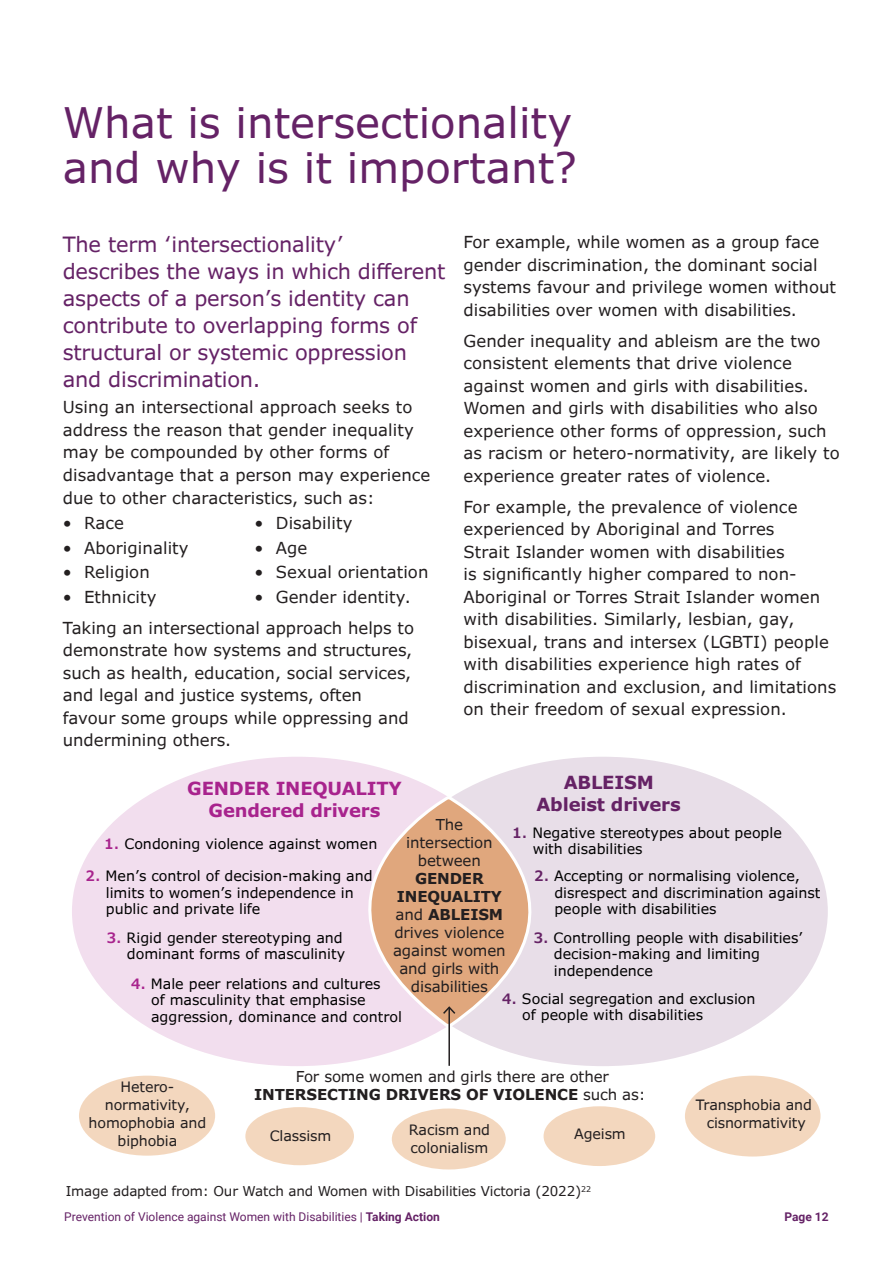
<style>
.page{position:relative;width:893px;height:1263px;background:#fff}
.page>*{position:absolute;margin:0;border:0;box-sizing:border-box;transform-origin:0 0}
.Heading_1{font:42px/45px "Verdana Pro";color:#652266}
.Introduction{font:21px/27px "Verdana Pro";letter-spacing:-.01em;color:#652266}
.t1{font:700 18px/22.5px "Verdana Pro";letter-spacing:-.01em;color:#a8238d;text-align:center}
.t2{font:700 18px/22.5px "Verdana Pro";letter-spacing:-.01em;color:#652265;text-align:center}
.Body_copy{font:16.5px/22.5px "Verdana Pro";letter-spacing:.005em;color:#231f20}
.t3{font:15px/18px "Verdana Pro";letter-spacing:-.01em;color:#231f20;text-align:center}
.t4{font:14.25px/16.5px "Verdana Pro";color:#000}
.t5{font:14.25px/18px "Verdana Pro";letter-spacing:-.01em;color:#231f20;text-align:center}
.Notes{font:13.5px "Verdana Pro";letter-spacing:-.01em;color:#231f20}
.t6{font:12px "Roboto";color:#652266}
.t7{font:700 12px "Roboto";color:#652266}
.s1{font-weight:700}
.s2{font-weight:600;color:#652265}
.s3{font-weight:600;color:#a8238d}
</style>
<div class="page">
<div style="left:72px;top:757px;width:450px;height:309px;background:#f2deee;border-radius:50%"></div>
<div style="left:378px;top:757px;width:450px;height:309px;background:#e8dee8;border-radius:50%"></div>
<svg style="left:368px;top:798px;width:164px;height:232px"></svg>
<hr style="left:448px;top:1008px;width:2px;height:58px;background:#231f20">
<svg style="left:443px;top:1006px;width:12px;height:8px"></svg>
<div style="left:79px;top:1076px;width:136px;height:80px;background:#f3d7be;border-radius:50%"></div>
<div style="left:245px;top:1107px;width:109px;height:58px;background:#f3d7be;border-radius:50%"></div>
<div style="left:392px;top:1108px;width:114px;height:61px;background:#f3d7be;border-radius:50%"></div>
<div style="left:544px;top:1106px;width:111px;height:60px;background:#f3d7be;border-radius:50%"></div>
<div style="left:685px;top:1076px;width:135px;height:80px;background:#f3d7be;border-radius:50%"></div>
<p class="Heading_1" style="left:63px;top:101px;width:516px">What is intersectionality and why is it important?</p>
<p class="Body_copy" style="left:464px;top:231px;width:374px">For example, while women as a group face gender discrimination, the dominant social systems favour and privilege women without disabilities over women with disabilities.</p>
<p class="Body_copy" style="left:464px;top:330px;width:378px">Gender inequality and ableism are the two consistent elements that drive violence against women and girls with disabilities.<br>Women and girls with disabilities who also experience other forms of oppression, such as racism or hetero-normativity, are likely to experience greater rates of violence.</p>
<p class="Body_copy" style="left:464px;top:496px;width:374px">For example, the prevalence of violence experienced by Aboriginal and Torres<br>Strait Islander women with disabilities<br>is significantly higher compared to non-Aboriginal or Torres Strait Islander women with disabilities. Similarly, lesbian, gay, bisexual, trans and intersex (LGBTI) people with disabilities experience high rates of discrimination and exclusion, and limitations on their freedom of sexual expression.</p>
<p class="Introduction" style="left:63px;top:231px;width:384px">The term ‘intersectionality’ describes the ways in which different aspects of a person’s identity can contribute to overlapping forms of structural or systemic oppression and discrimination.</p>
<p class="Body_copy" style="left:63px;top:396px;width:369px">Using an intersectional approach seeks to address the reason that gender inequality may be compounded by other forms of disadvantage that a person may experience due to other characteristics, such as:</p>
<p class="Body_copy" style="left:255px;top:512px;width:99px">• Disability</p>
<p class="Body_copy" style="left:255px;top:536px;width:54px">• Age</p>
<p class="Body_copy" style="left:255px;top:561px;width:175px">• Sexual orientation</p>
<p class="Body_copy" style="left:255px;top:586px;width:158px">• Gender identity.</p>
<p class="Body_copy" style="left:63px;top:617px;width:353px">Taking an intersectional approach helps to demonstrate how systems and structures, such as health, education, social services, and legal and justice systems, often favour some groups while oppressing and undermining others.</p>
<p class="t1" style="left:187px;top:777px;width:216px">GENDER INEQUALITY<br>Gendered drivers</p>
<p class="t2" style="left:536px;top:771px;width:146px">ABLEISM<br>Ableist drivers</p>
<p class="Body_copy" style="left:63px;top:512px;width:63px">• Race</p>
<p class="Body_copy" style="left:63px;top:536px;width:127px">• Aboriginality</p>
<p class="Body_copy" style="left:63px;top:561px;width:89px">• Religion</p>
<p class="Body_copy" style="left:63px;top:586px;width:95px">• Ethnicity</p>
<p class="t3" style="left:393px;top:815px;width:114px">The intersection between<br><span class="s1">GENDER<br>INEQUALITY </span>and <span class="s1">ABLEISM </span>drives violence against women and girls with disabilities</p>
<p class="t4" style="left:533px;top:824px;width:251px;text-indent:-20px"><span class="s2">1.</span> Negative stereotypes about people with disabilities</p>
<p class="t4" style="left:554px;top:868px;width:268px;text-indent:-20px"><span class="s2">2.</span> Accepting or normalising violence, disrespect and discrimination against people with disabilities</p>
<p class="t4" style="left:554px;top:930px;width:251px;text-indent:-20px"><span class="s2">3.</span> Controlling people with disabilities’ decision-making and limiting independence</p>
<p class="t4" style="left:522px;top:990px;width:235px;text-indent:-20px"><span class="s2">4.</span> Social segregation and exclusion of people with disabilities</p>
<p class="t4" style="left:105px;top:835px;width:274px"><span class="s3">1.</span> Condoning violence against women</p>
<p class="t4" style="left:106px;top:868px;width:268px;text-indent:-20px"><span class="s3">2.</span> Men’s control of decision-making and limits to women’s independence in public and private life</p>
<p class="t4" style="left:107px;top:930px;width:240px;text-align:right"><span class="s3">3.</span> Rigid gender stereotyping and dominant forms of masculinity</p>
<p class="t4" style="left:151px;top:975px;width:253px;text-indent:-20px"><span class="s3">4.</span> Male peer relations and cultures<br>of masculinity that emphasise aggression, dominance and control</p>
<p class="t5" style="left:89px;top:1078px;width:119px">Hetero&shy;normativity, homophobia and biphobia</p>
<p class="t3" style="left:254px;top:1068px;width:393px">For some women and girls there are other<br><span class="s1">INTERSECTING DRIVERS OF VIOLENCE</span> such as:</p>
<p class="t5" style="left:270px;top:1127px;width:63px">Classism</p>
<p class="t5" style="left:409px;top:1121px;width:83px;text-align:left">Racism and colonialism</p>
<p class="t5" style="left:574px;top:1125px;width:53px">Ageism</p>
<p class="Notes" style="left:66px;top:1183px;width:527px">Image adapted from: Our Watch and Women with Disabilities Victoria (2022)<sup>22</sup></p>
<p class="t5" style="left:696px;top:1096px;width:118px">Transphobia and cisnormativity</p>
<p class="t6" style="left:64px;top:1208px;width:377px">Prevention of Violence against Women with Disabilities | <span class="s1">Taking Action</span></p>
<p class="t7" style="left:784px;top:1208px;width:46px">Page 12</p>
</div>
